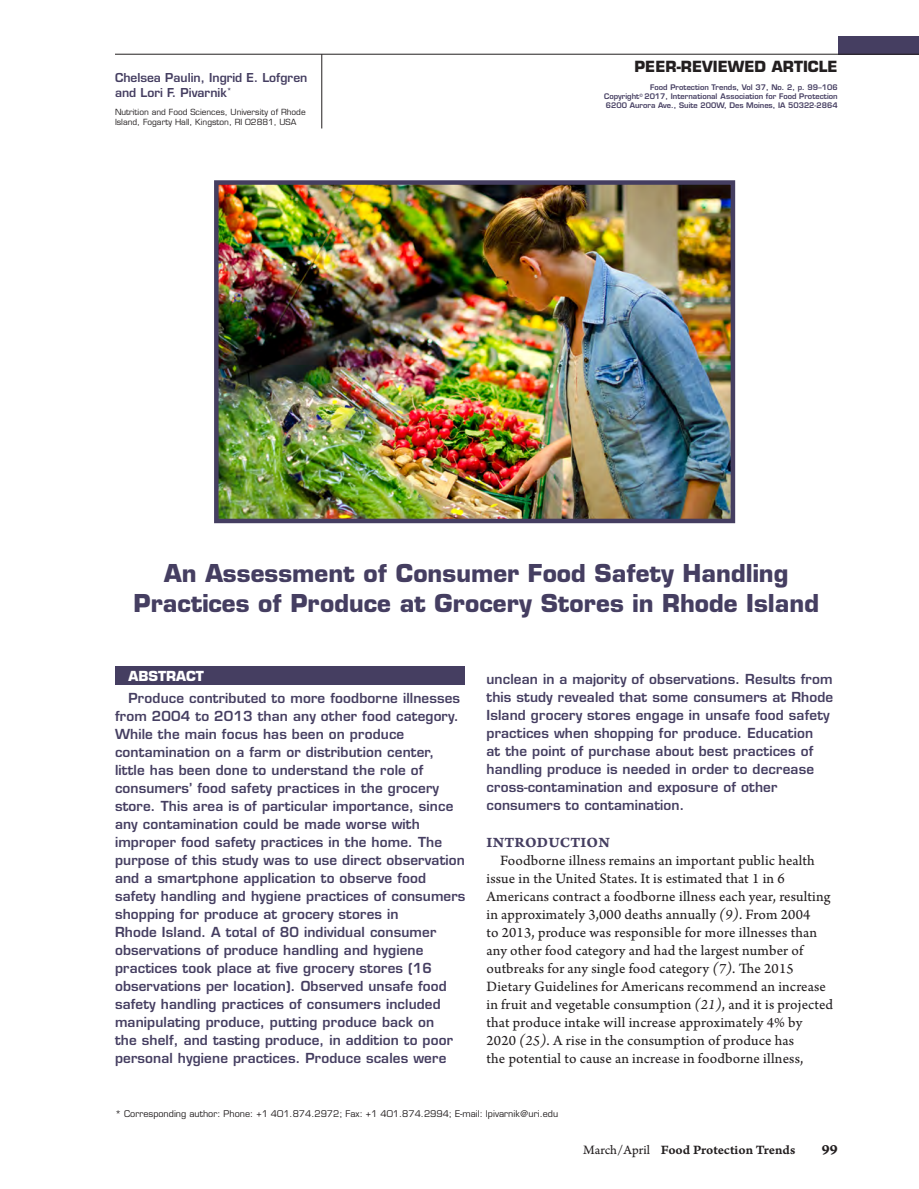
<style>
.page{position:relative;width:919px;height:1189px;background:#fff}
.page>*{position:absolute;margin:0;border:0;box-sizing:border-box;transform-origin:0 0}
.Article_Title{font:700 24px/30px "Eurostile";color:#453e61;text-align:center}
.Body_Copy{font:15px/18px "Arno Pro Sm Text";letter-spacing:.01em;color:#231f20}
.t1{font:700 15px "Eurostile";color:#231f20}
.Headers_in_Article{font:15px "Arno Pro Bold Caption";letter-spacing:.015em;color:#453e61}
.t2{font:15px "Arno Pro Bold Caption";color:#231f20}
.Abstract{font:600 13.5px/18px "Eurostile";letter-spacing:.01em;color:#453e61}
.t3{font:13.5px "Arno Pro Smbd Caption";letter-spacing:-.005em;color:#231f20}
.Abstract_Title{font:700 13.5px "Eurostile";color:#fff}
.Title_Page_Authors{font:600 12px/15px "Eurostile";color:#453e61}
.Author_for_Correspon{font:9px "Eurostile";color:#231f20}
.Title_Page_Author_In{font:8.25px/10.5px "Eurostile";color:#231f20}
.Subhead_2{font:600 7.5px/9px "Eurostile";color:#453e61;text-align:justify}
.s1{font-family:"Arno Pro Italic Sm Text"}
.s2{font-family:"Arno Pro Sm Text"}
</style>
<div class="page">
<div style="left:837px;top:36px;width:81px;height:18px;background:#453e61"></div>
<hr style="left:115px;top:54px;width:803px;height:1px;background:#231f20">
<hr style="left:321px;top:54px;width:1px;height:74px;background:#231f20">
<div style="left:115px;top:666px;width:349px;height:18px;background:#453e61"></div>
<img style="left:219px;top:185px;width:511px;height:333px">
<div style="left:214px;top:180px;width:521px;height:343px;border:4px solid #453e61"></div>
<p class="Title_Page_Authors" style="left:115px;top:70px;width:194px">Chelsea Paulin, Ingrid E. Lofgren and Lori F. Pivarnik<sup>*</sup></p>
<p class="Title_Page_Author_In" style="left:115px;top:107px;width:192px">Nutrition and Food Sciences, University of Rhode<br>Island, Fogarty Hall, Kingston, RI 02881, USA</p>
<p class="t1" style="left:634px;top:57px;width:204px">PEER-REVIEWED ARTICLE</p>
<p class="Subhead_2" style="left:604px;top:83px;width:235px;text-indent:46px">Food Protection Trends, Vol 37, No. 2, p. 99–106<br>Copyright<sup>©</sup> 2017, International Association for Food Protection 6200 Aurora Ave., Suite 200W, Des Moines, IA 50322-2864</p>
<p class="Article_Title" style="left:134px;top:558px;width:687px">An Assessment of Consumer Food Safety Handling<br>Practices of Produce at Grocery Stores in Rhode Island</p>
<p class="Abstract_Title" style="left:128px;top:667px;width:77px">ABSTRACT</p>
<p class="Abstract" style="left:115px;top:688px;width:352px;text-indent:14px">Produce contributed to more foodborne illnesses from 2004 to 2013 than any other food category.<br>While the main focus has been on produce contamination on a farm or distribution center, little has been done to understand the role of consumers’ food safety practices in the grocery store. This area is of particular importance, since any contamination could be made worse with improper food safety practices in the home. The purpose of this study was to use direct observation and a smartphone application to observe food safety handling and hygiene practices of consumers shopping for produce at grocery stores in<br>Rhode Island. A total of 80 individual consumer observations of produce handling and hygiene practices took place at five grocery stores (16 observations per location). Observed unsafe food safety handling practices of consumers included manipulating produce, putting produce back on<br>the shelf, and tasting produce, in addition to poor personal hygiene practices. Produce scales were</p>
<p class="Abstract" style="left:486px;top:670px;width:348px">unclean in a majority of observations. Results from this study revealed that some consumers at Rhode Island grocery stores engage in unsafe food safety practices when shopping for produce. Education<br>at the point of purchase about best practices of handling produce is needed in order to decrease cross-contamination and exposure of other consumers to contamination.</p>
<p class="Headers_in_Article" style="left:486px;top:833px;width:125px">INTRODUCTION</p>
<p class="Body_Copy" style="left:486px;top:851px;width:348px;text-indent:14px">Foodborne illness remains an important public health issue in the United States. It is estimated that 1 in 6<br>Americans contract a foodborne illness each year, resulting in approximately 3,000 deaths annually <span class="s1">(9)</span>. From 2004<br>to 2013, produce was responsible for more illnesses than any other food category and had the largest number of outbreaks for any single food category <span class="s1">(7)</span>. The 2015<br>Dietary Guidelines for Americans recommend an increase in fruit and vegetable consumption <span class="s1">(21)</span>, and it is projected that produce intake will increase approximately 4% by 2020 <span class="s1">(25)</span>. A rise in the consumption of produce has<br>the potential to cause an increase in foodborne illness,</p>
<p class="Author_for_Correspon" style="left:115px;top:1107px;width:444px">* Corresponding author: Phone: +1 401.874.2972; Fax: +1 401.874.2994; E-mail: lpivarnik@uri.edu</p>
<p class="t3" style="left:583px;top:1141px;width:213px"><span class="s2">March/April</span> Food Protection Trends</p>
<p class="t2" style="left:821px;top:1140px;width:17px">99</p>
</div>
